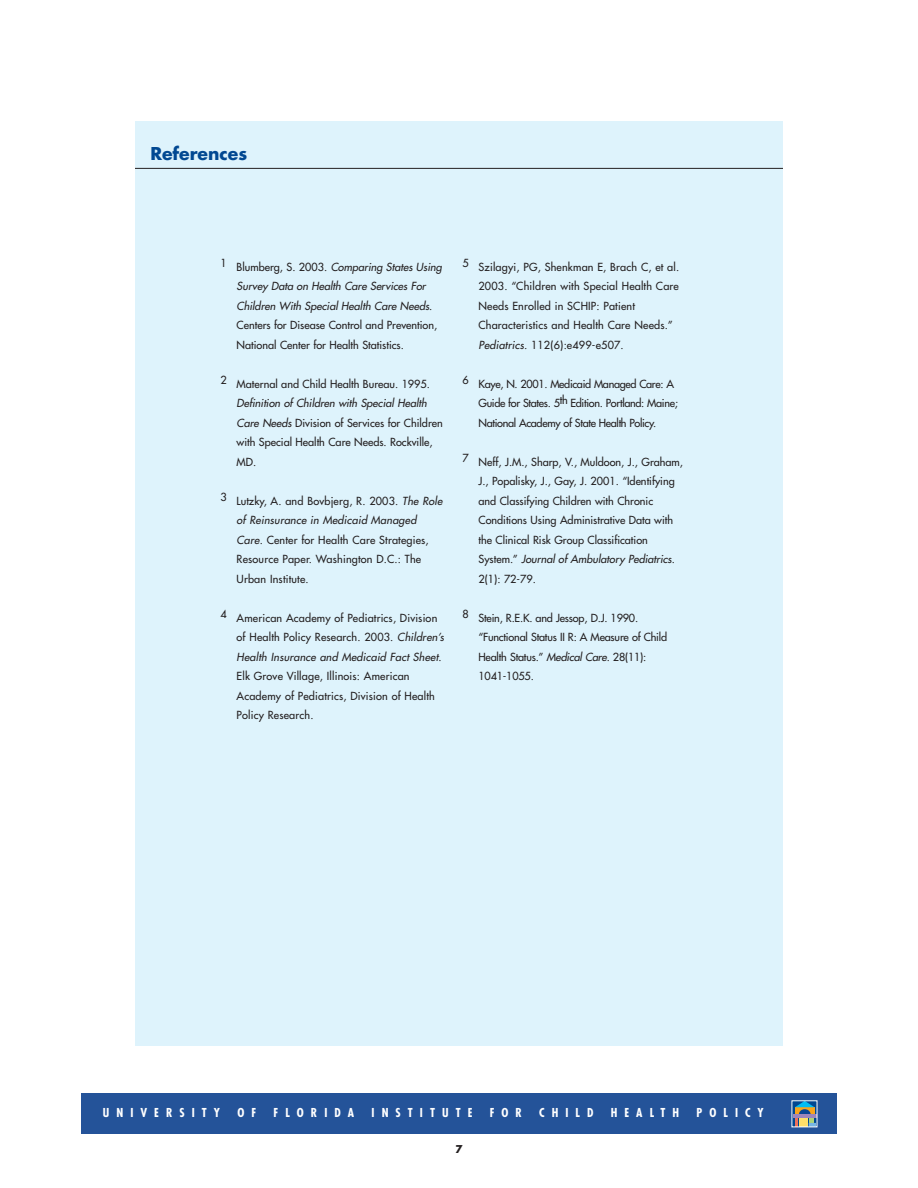
<style>
.page{position:relative;width:918px;height:1188px;background:#fff}
.page>*{position:absolute;margin:0;border:0;box-sizing:border-box;transform-origin:0 0}
.t1{font:700 17.25px "Futura";color:#014892}
.t2{font:700 condensed 12px "Futura";letter-spacing:.59em;color:#fff}
.t3{font:10.8px/19.5px "Futura";color:#231f20}
.t4{font:10.8px/19.5px "Futura";letter-spacing:-.03em;color:#231f20}
.t5{font:700 10.5px "Futura";color:#231f20}
.s1{font-style:italic}
</style>
<div class="page">
<div style="left:135px;top:122px;width:648px;height:924px;background:#def3fc"></div>
<hr style="left:135px;top:168px;width:648px;height:1px;background:#231f20">
<div style="left:81px;top:1094px;width:756px;height:40px;background:#245399"></div>
<svg style="left:792px;top:1101px;width:25px;height:26px"></svg>
<svg style="left:795px;top:1102px;width:20px;height:23px"></svg>
<div style="left:799px;top:1119px;width:9px;height:8px;background:#ffdf69"></div>
<hr style="left:793px;top:1114px;width:23px;height:4px;background:#9d85bb">
<h1 class="t1" style="left:150px;top:146px;width:98px">References</h1>
<p class="t3" style="left:237px;top:258px;width:209px;text-indent:-16px">1 B l u m b e rg , S . 2 0 0 3 . <span class="s1">Comparing States Using Survey Data on Health Care Services For Children With Special Health Care Needs</span>.<br>Centers for Disease Control and Prevention, National Center for Health Statistics.</p>
<p class="t3" style="left:220px;top:375px;width:211px">2 Maternal and Child Health Bureau. 1995.</p>
<p class="t3" style="left:237px;top:394px;width:208px"><span class="s1">Definition of Children with Special Health Care Needs</span> Division of Services for Children with Special Health Care Needs. Rockville, MD.</p>
<p class="t3" style="left:237px;top:492px;width:209px;text-indent:-16px">3 Lutzky, A. and Bovbjerg, R. 2003. <span class="s1">The Role of Reinsurance in Medicaid Managed Care</span>. Center for Health Care Strategies, Resource Paper. Washington D.C.: The Urban Institute.</p>
<p class="t3" style="left:237px;top:609px;width:211px;text-indent:-16px">4 American Academy of Pediatrics, Division of Health Policy Research. 2003. <span class="s1">Children’s Health Insurance and Medicaid Fact Sheet</span>.<br>Elk Grove Village, Illinois: American Academy of Pediatrics, Division of Health Policy Research.</p>
<p class="t3" style="left:479px;top:258px;width:202px;text-indent:-16px">5 Szilagyi, PG, Shenkman E, Brach C, et al.<br>2003. “Children with Special Health Care Needs Enrolled in SCHIP: Patient Characteristics and Health Care Needs.” <span class="s1">Pediatrics.</span> 112(6):e499-e507.</p>
<p class="t4" style="left:479px;top:375px;width:201px;text-indent:-16px">6 Kaye, N. 2001. Medicaid Managed Care: A<br>Guide for States. 5th Edition. Portland: Maine;<br>National Academy of State Health Policy.</p>
<p class="t3" style="left:479px;top:453px;width:206px;text-indent:-16px">7 Neff, J.M., Sharp, V., Muldoon, J., Graham, J., Popalisky, J., Gay, J. 2001. “Identifying and Classifying Children with Chronic Conditions Using Administrative Data with the Clinical Risk Group Classification<br>Sys te m . ” <span class="s1">Journal of Ambulatory Pediatrics</span>.<br>2(1): 72-79.</p>
<p class="t3" style="left:479px;top:609px;width:190px;text-indent:-16px">8 Stein, R.E.K. and Jessop, D.J. 1990. “Functional Status II R: A Measure of Child<br>Health Status.” <span class="s1">Medical Care</span>. 28(11):<br>1041-1055.</p>
<p class="t2" style="left:103px;top:1107px;width:119px">UNIVERSITY</p>
<p class="t2" style="left:237px;top:1107px;width:20px">O F</p>
<p class="t2" style="left:274px;top:1107px;width:82px">FLORIDA</p>
<p class="t2" style="left:372px;top:1107px;width:102px">INSTITUTE</p>
<p class="t2" style="left:490px;top:1107px;width:34px">FOR</p>
<p class="t2" style="left:539px;top:1107px;width:56px">CHILD</p>
<p class="t2" style="left:611px;top:1107px;width:70px">HEALTH</p>
<p class="t2" style="left:697px;top:1107px;width:69px">POLICY</p>
<p class="t5" style="left:455px;top:1144px;width:9px">7</p>
</div>
